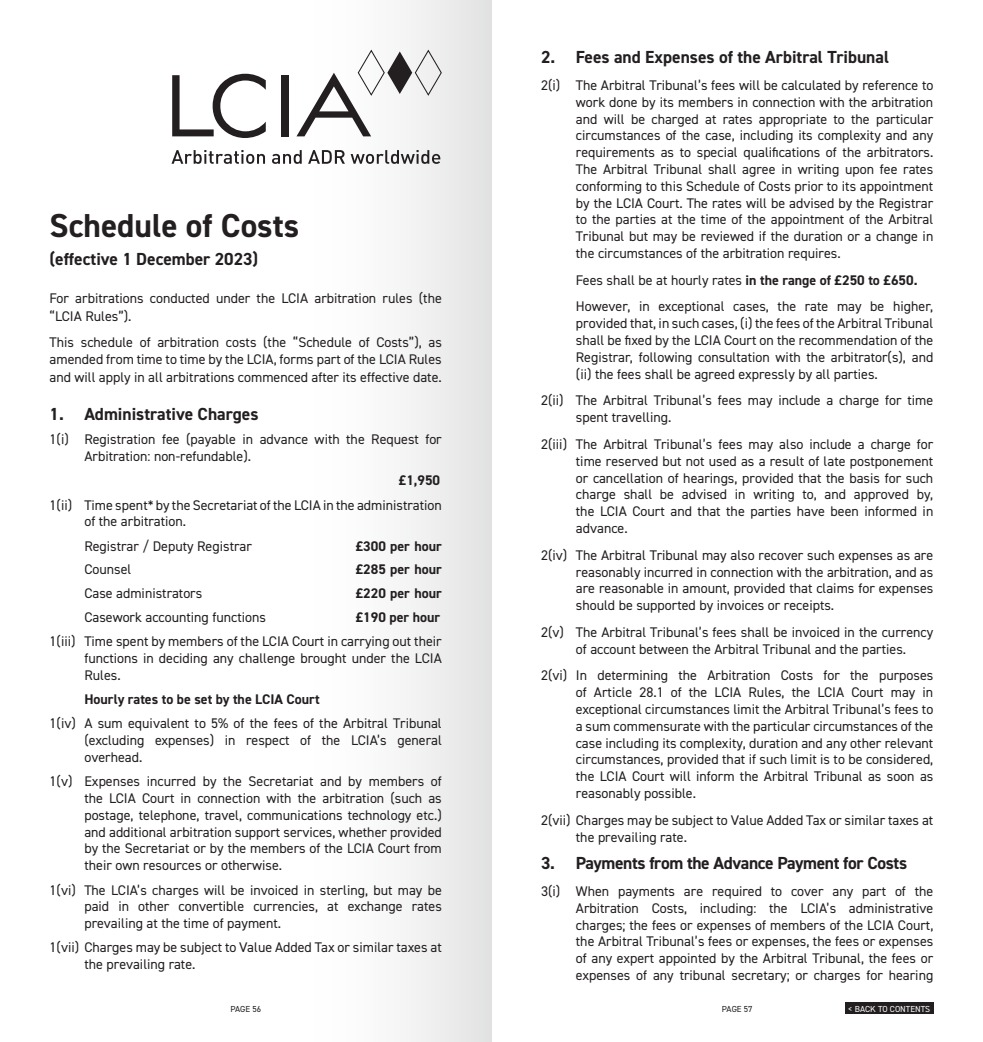
<style>
.page{position:relative;width:983px;height:1042px;background:#fff}
.page>*{position:absolute;margin:0;border:0;box-sizing:border-box;transform-origin:0 0}
.t1{font:700 33.25px "DIN2014";color:#231f20}
.Numbered_headings{font:700 17.5px "DIN2014";color:#231f20}
.Numbered_headings-2{font:700 17.5px "DIN2014";letter-spacing:-.02em;color:#231f20}
.Sub_Numbered_Headings{font:14px/16.8px "DIN2014";color:#231f20;text-align:justify}
.Body_Text{font:14px/17.8px "DIN2014";color:#231f20}
.Sub_Numbered_Headings-2{font:700 14px "DIN2014";color:#231f20}
.t2{font:8.75px "DIN2014";color:#fff}
.t3{font:8.75px "DIN2014";color:#231f20}
.s1{font-weight:700}
</style>
<div class="page">
<div style="left:305px;top:0;width:186px;height:1042px;background:linear-gradient(to right,#fff,#e4e5e6)"></div>
<div style="left:845px;top:1002px;width:88px;height:11px;background:#231f20"></div>
<svg style="left:172px;top:74px;width:94px;height:64px"></svg>
<div style="left:281px;top:75px;width:7px;height:61px;background:#231f20"></div>
<svg style="left:296px;top:49px;width:146px;height:87px"></svg>
<svg style="left:171px;top:150px;width:94px;height:14px"></svg>
<svg style="left:272px;top:150px;width:29px;height:14px"></svg>
<svg style="left:308px;top:150px;width:132px;height:14px"></svg>
<p class="t1" style="left:50px;top:203px;width:251px">Schedule of Costs</p>
<p class="Numbered_headings" style="left:50px;top:247px;width:210px">(effective 1 December 2023)</p>
<p class="Body_Text" style="left:50px;top:289px;width:393px">For arbitrations conducted under the LCIA arbitration rules (the “LCIA Rules”).</p>
<p class="Body_Text" style="left:50px;top:333px;width:393px;text-align:justify">This schedule of arbitration costs (the “Schedule of Costs”), as amended from time to time by the LCIA, forms part of the LCIA Rules and will apply in all arbitrations commenced after its effective date.</p>
<p class="Numbered_headings" style="left:50px;top:402px;width:210px">1. Administrative Charges</p>
<p class="Sub_Numbered_Headings" style="left:84px;top:431px;width:359px;text-indent:-35px">1(i) Registration fee (payable in advance with the Request for<br>Arbitration: non-refundable).</p>
<p class="Sub_Numbered_Headings-2" style="left:398px;top:471px;width:43px">£1,950</p>
<p class="Sub_Numbered_Headings" style="left:84px;top:496px;width:359px;text-indent:-35px">1(ii) Time spent* by the Secretariat of the LCIA in the administration of the arbitration.</p>
<p class="Sub_Numbered_Headings" style="left:84px;top:537px;width:169px">Registrar / Deputy Registrar</p>
<p class="Sub_Numbered_Headings-2" style="left:355px;top:536px;width:88px">£300 per hour</p>
<p class="Sub_Numbered_Headings" style="left:84px;top:561px;width:48px">Counsel</p>
<p class="Sub_Numbered_Headings-2" style="left:355px;top:560px;width:88px">£285 per hour</p>
<p class="Sub_Numbered_Headings" style="left:84px;top:585px;width:119px">Case administrators</p>
<p class="Sub_Numbered_Headings-2" style="left:355px;top:584px;width:88px">£220 per hour</p>
<p class="Sub_Numbered_Headings" style="left:84px;top:608px;width:183px">Casework accounting functions</p>
<p class="Sub_Numbered_Headings-2" style="left:355px;top:608px;width:86px">£190 per hour</p>
<p class="Sub_Numbered_Headings" style="left:84px;top:633px;width:359px;text-indent:-35px">1(iii) Time spent by members of the LCIA Court in carrying out their functions in deciding any challenge brought under the LCIA Rules.</p>
<p class="Sub_Numbered_Headings-2" style="left:84px;top:690px;width:237px">Hourly rates to be set by the LCIA Court</p>
<p class="Sub_Numbered_Headings" style="left:84px;top:715px;width:359px;text-indent:-35px">1(iv) A sum equivalent to 5% of the fees of the Arbitral Tribunal (excluding expenses) in respect of the LCIA’s general overhead.</p>
<p class="Sub_Numbered_Headings" style="left:84px;top:773px;width:359px;text-indent:-35px">1(v) Expenses incurred by the Secretariat and by members of the LCIA Court in connection with the arbitration (such as postage, telephone, travel, communications technology etc.) and additional arbitration support services, whether provided by the Secretariat or by the members of the LCIA Court from their own resources or otherwise.</p>
<p class="Sub_Numbered_Headings" style="left:84px;top:881px;width:359px;text-indent:-35px">1(vi) The LCIA’s charges will be invoiced in sterling, but may be paid in other convertible currencies, at exchange rates prevailing at the time of payment.</p>
<p class="Sub_Numbered_Headings" style="left:84px;top:939px;width:359px;text-indent:-35px">1(vii) Charges may be subject to Value Added Tax or similar taxes at the prevailing rate.</p>
<p class="Numbered_headings" style="left:541px;top:46px;width:349px">2. Fees and Expenses of the Arbitral Tribunal</p>
<p class="Sub_Numbered_Headings" style="left:575px;top:76px;width:359px;text-indent:-35px">2(i) The Arbitral Tribunal’s fees will be calculated by reference to work done by its members in connection with the arbitration and will be charged at rates appropriate to the particular circumstances of the case, including its complexity and any requirements as to special qualifications of the arbitrators.<br>The Arbitral Tribunal shall agree in writing upon fee rates conforming to this Schedule of Costs prior to its appointment by the LCIA Court. The rates will be advised by the Registrar to the parties at the time of the appointment of the Arbitral Tribunal but may be reviewed if the duration or a change in the circumstances of the arbitration requires.</p>
<p class="Sub_Numbered_Headings" style="left:575px;top:271px;width:343px">Fees shall be at hourly rates <span class="s1">in the range of £250 to £650.</span></p>
<p class="Sub_Numbered_Headings" style="left:575px;top:298px;width:359px">However, in exceptional cases, the rate may be higher, provided that, in such cases, (i) the fees of the Arbitral Tribunal shall be fixed by the LCIA Court on the recommendation of the Registrar, following consultation with the arbitrator(s), and (ii) the fees shall be agreed expressly by all parties.</p>
<p class="Sub_Numbered_Headings" style="left:575px;top:392px;width:359px;text-indent:-35px">2(ii) The Arbitral Tribunal’s fees may include a charge for time spent travelling.</p>
<p class="Sub_Numbered_Headings" style="left:575px;top:435px;width:359px;text-indent:-35px">2(iii) The Arbitral Tribunal’s fees may also include a charge for time reserved but not used as a result of late postponement or cancellation of hearings, provided that the basis for such charge shall be advised in writing to, and approved by, the LCIA Court and that the parties have been informed in advance.</p>
<p class="Sub_Numbered_Headings" style="left:575px;top:546px;width:359px;text-indent:-35px">2(iv) The Arbitral Tribunal may also recover such expenses as are reasonably incurred in connection with the arbitration, and as are reasonable in amount, provided that claims for expenses should be supported by invoices or receipts.</p>
<p class="Sub_Numbered_Headings" style="left:541px;top:623px;width:393px;text-align:center">2(v) The Arbitral Tribunal’s fees shall be invoiced in the currency of account between the Arbitral Tribunal and the parties.</p>
<p class="Sub_Numbered_Headings" style="left:575px;top:667px;width:359px;text-indent:-35px">2(vi) In determining the Arbitration Costs for the purposes of Article 28.1 of the LCIA Rules, the LCIA Court may in exceptional circumstances limit the Arbitral Tribunal’s fees to a sum commensurate with the particular circumstances of the case including its complexity, duration and any other relevant circumstances, provided that if such limit is to be considered, the LCIA Court will inform the Arbitral Tribunal as soon as reasonably possible.</p>
<p class="Sub_Numbered_Headings" style="left:575px;top:811px;width:359px;text-indent:-35px">2(vii) Charges may be subject to Value Added Tax or similar taxes at the prevailing rate.</p>
<p class="Numbered_headings-2" style="left:541px;top:851px;width:367px">3. Payments from the Advance Payment for Costs</p>
<p class="Sub_Numbered_Headings" style="left:575px;top:882px;width:359px;text-indent:-35px">3(i) When payments are required to cover any part of the Arbitration Costs, including: the LCIA’s administrative charges; the fees or expenses of members of the LCIA Court, the Arbitral Tribunal’s fees or expenses, the fees or expenses of any expert appointed by the Arbitral Tribunal, the fees or expenses of any tribunal secretary; or charges for hearing</p>
<p class="t3" style="left:230px;top:1003px;width:32px">PAGE 56</p>
<p class="t3" style="left:721px;top:1003px;width:32px">PAGE 57</p>
<p class="t2" style="left:848px;top:1003px;width:83px">&lt; BACK TO CONTENTS</p>
</div>
